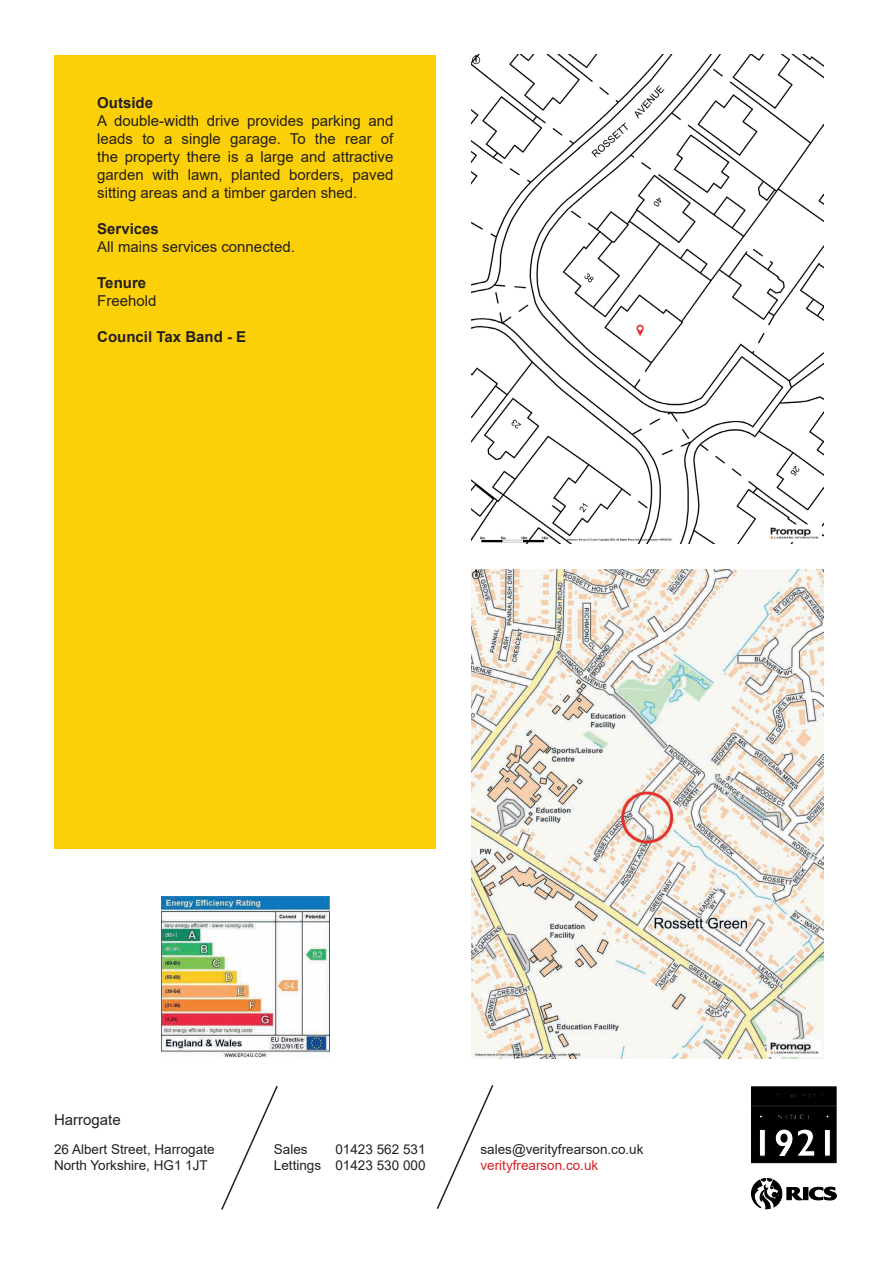
<style>
.page{position:relative;width:893px;height:1263px;background:#fff}
.page>*{position:absolute;margin:0;border:0;box-sizing:border-box;transform-origin:0 0}
.t1{font:15px/18px "Arial";color:#231f20;text-align:justify}
.t2{font:700 15px "Arial";color:#231f20}
.t3{font:13.5px/16.2px "Arial";color:#231f20}
.t4{font:13.5px "Arial";color:#d1232a}
</style>
<div class="page">
<div style="left:55px;top:55px;width:381px;height:793px;background:#fcd008"></div>
<img style="left:472px;top:54px;width:352px;height:489px">
<img style="left:472px;top:570px;width:352px;height:489px">
<img style="left:162px;top:896px;width:167px;height:162px">
<svg style="left:221px;top:1085px;width:57px;height:125px"></svg>
<svg style="left:436px;top:1085px;width:58px;height:124px"></svg>
<svg style="left:751px;top:1086px;width:86px;height:77px"></svg>
<svg style="left:809px;top:1186px;width:28px;height:15px"></svg>
<div style="left:803px;top:1187px;width:5px;height:13px;background:#000001"></div>
<svg style="left:751px;top:1178px;width:52px;height:31px"></svg>
<p class="t2" style="left:97px;top:92px;width:57px">Outside</p>
<p class="t1" style="left:97px;top:112px;width:298px">A double-width drive provides parking and leads to a single garage. To the rear of the property there is a large and attractive garden with lawn, planted borders, paved sitting areas and a timber garden shed.</p>
<p class="t2" style="left:97px;top:218px;width:63px">Services</p>
<p class="t1" style="left:97px;top:238px;width:199px">All mains services connected.</p>
<p class="t2" style="left:97px;top:272px;width:50px">Tenure</p>
<p class="t1" style="left:97px;top:292px;width:61px">Freehold</p>
<p class="t2" style="left:97px;top:326px;width:150px">Council Tax Band - E</p>
<p class="t1" style="left:54px;top:1111px;width:68px">Harrogate</p>
<p class="t3" style="left:54px;top:1141px;width:162px">26 Albert Street, Harrogate<br>North Yorkshire, HG1 1JT</p>
<p class="t3" style="left:274px;top:1141px;width:35px">Sales</p>
<p class="t3" style="left:274px;top:1141px;width:153px;text-align:right">01423 562 531<br>Lettings 01423 530 000</p>
<p class="t3" style="left:480px;top:1141px;width:164px">sales@verityfrearson.co.uk</p>
<p class="t4" style="left:480px;top:1156px;width:119px">verityfrearson.co.uk</p>
</div>
